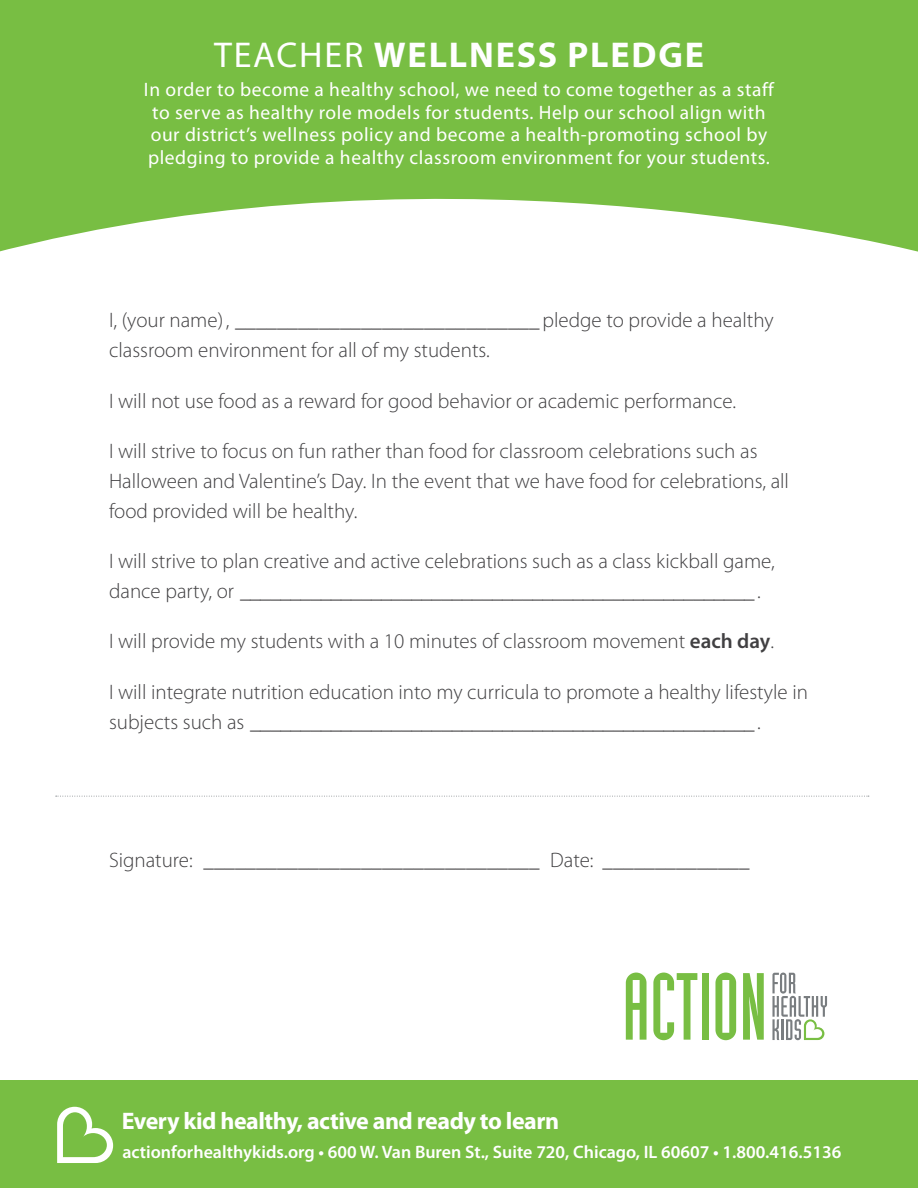
<style>
.page{position:relative;width:918px;height:1188px;background:#fff}
.page>*{position:absolute;margin:0;border:0;box-sizing:border-box;transform-origin:0 0}
.t1{font:700 36px "Myriad Pro";letter-spacing:.05em;color:#fff}
.t2{font:700 24px "Myriad Pro";letter-spacing:-.02em;color:#fff}
.Body_Copy{font:300 21px/30px "Myriad Pro";color:#414042}
.t3{font:19.5px/22.5px "Myriad Pro";letter-spacing:.03em;color:#fff}
.t4{font:600 18px "Myriad Pro";color:#fff}
.s1{font-weight:400}
.s2{font-weight:600}
</style>
<div class="page">
<div style="left:0;top:1080px;width:918px;height:108px;background:#78be43"></div>
<svg style="left:57px;top:1107px;width:56px;height:56px"></svg>
<svg style="left:0;top:0;width:918px;height:252px;background:#8bc75e"></svg>
<svg style="left:626px;top:973px;width:21px;height:67px"></svg>
<svg style="left:653px;top:973px;width:44px;height:67px"></svg>
<div style="left:702px;top:973px;width:7px;height:67px;background:#78be43"></div>
<svg style="left:715px;top:973px;width:21px;height:67px"></svg>
<svg style="left:743px;top:973px;width:21px;height:67px"></svg>
<svg style="left:772px;top:973px;width:55px;height:67px"></svg>
<svg style="left:56px;top:796px;width:813px;height:1px"></svg>
<p class="t1" style="left:214px;top:31px;width:491px"><span class="s1">TEACHER</span> WELLNESS PLEDGE</p>
<p class="t3" style="left:144px;top:78px;width:632px">In order to become a healthy school, we need to come together as a staff to serve as healthy role models for students. Help our school align with our district’s wellness policy and become a health-promoting school by pledging to provide a healthy classroom environment for your students.</p>
<p class="Body_Copy" style="left:109px;top:306px;width:666px">I, (your name) , _____________________________ pledge to provide a healthy classroom environment for all of my students.</p>
<p class="Body_Copy" style="left:109px;top:386px;width:629px">I will not use food as a reward for good behavior or academic performance.</p>
<p class="Body_Copy" style="left:109px;top:436px;width:682px">I will strive to focus on fun rather than food for classroom celebrations such as<br>Halloween and Valentine’s Day. In the event that we have food for celebrations, all food provided will be healthy.</p>
<p class="Body_Copy" style="left:109px;top:546px;width:667px">I will strive to plan creative and active celebrations such as a class kickball game, dance party, or ___________________________________________________.</p>
<p class="Body_Copy" style="left:109px;top:627px;width:666px">I will provide my students with a 10 minutes of classroom movement <span class="s2">each day</span>.</p>
<p class="Body_Copy" style="left:109px;top:677px;width:700px">I will integrate nutrition education into my curricula to promote a healthy lifestyle in subjects such as __________________________________________________.</p>
<p class="Body_Copy" style="left:109px;top:845px;width:642px">Signature: ________________________________ Date: ______________</p>
<p class="t2" style="left:122px;top:1105px;width:439px">Every kid healthy, active and ready to learn</p>
<p class="t4" style="left:122px;top:1140px;width:720px">actionforhealthykids.org • 600 W. Van Buren St., Suite 720, Chicago, IL 60607 • 1.800.416.5136</p>
</div>
